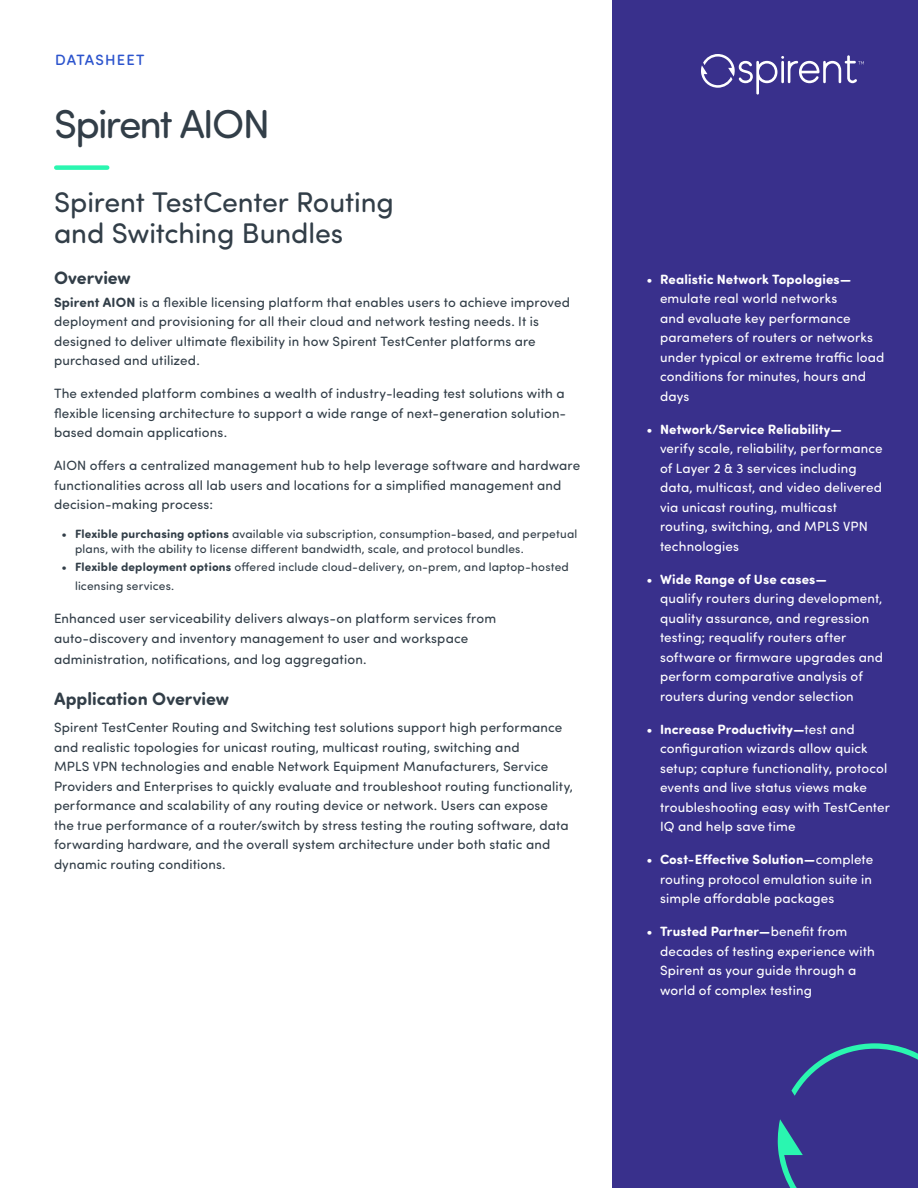
<style>
.page{position:relative;width:918px;height:1188px;background:#fff}
.page>*{position:absolute;margin:0;border:0;box-sizing:border-box;transform-origin:0 0}
.Cover-Title-Blue{font:40.5px "Sofia Pro Soft";letter-spacing:-.045em;color:#323e48}
.Cover-Subtitle{font:28.5px/31.5px "Sofia Pro Soft";letter-spacing:-.005em;color:#323e48}
.DS_Heading_2{font:700 18px "Sofia Pro Soft";color:#323e48}
.t1{font:500 15px "Sofia Pro Soft";letter-spacing:.075em;color:#2c54cd}
.Body_Text{font:13.5px/19.5px "Sofia Pro Soft";letter-spacing:.01em;color:#323e48}
.t2{font:13.5px/19.5px "Sofia Pro Soft";letter-spacing:.01em;color:#fff}
.t3{font:12px/15px "Sofia Pro Soft";letter-spacing:.015em;color:#323e48}
.s1{font-weight:700}
</style>
<div class="page">
<div style="left:612px;top:0;width:306px;height:1188px;background:#39308c"></div>
<svg style="left:778px;top:1043px;width:140px;height:145px"></svg>
<svg style="left:701px;top:54px;width:163px;height:41px"></svg>
<svg style="left:56px;top:165px;width:54px;height:5px"></svg>
<p class="t1" style="left:55px;top:49px;width:91px">DATASHEET</p>
<p class="Cover-Title-Blue" style="left:54px;top:97px;width:218px">Spirent AION</p>
<p class="Cover-Subtitle" style="left:54px;top:185px;width:341px">Spirent TestCenter Routing and Switching Bundles</p>
<p class="DS_Heading_2" style="left:54px;top:265px;width:78px">Overview</p>
<p class="Body_Text" style="left:54px;top:292px;width:518px"><span class="s1">Spirent AION</span> is a flexible licensing platform that enables users to achieve improved deployment and provisioning for all their cloud and network testing needs. It is designed to deliver ultimate flexibility in how Spirent TestCenter platforms are purchased and utilized.</p>
<p class="Body_Text" style="left:54px;top:383px;width:514px">The extended platform combines a wealth of industry-leading test solutions with a flexible licensing architecture to support a wide range of next-generation solution&shy;based domain applications.</p>
<p class="Body_Text" style="left:54px;top:455px;width:528px">AION offers a centralized management hub to help leverage software and hardware functionalities across all lab users and locations for a simplified management and decision-making process:</p>
<p class="t3" style="left:75px;top:526px;width:504px;text-indent:-14px">• <span class="s1">Flexible purchasing options</span> available via subscription, consumption-based, and perpetual plans, with the ability to license different bandwidth, scale, and protocol bundles.</p>
<p class="t3" style="left:75px;top:556px;width:495px;line-height:19.5px;text-indent:-14px">• <span class="s1">Flexible deployment options</span> offered include cloud-delivery, on-prem, and laptop-hosted licensing services.</p>
<p class="Body_Text" style="left:54px;top:608px;width:444px">Enhanced user serviceability delivers always-on platform services from auto-discovery and inventory management to user and workspace</p>
<p class="Body_Text" style="left:54px;top:649px;width:314px">administration, notifications, and log aggregation.</p>
<p class="DS_Heading_2" style="left:54px;top:686px;width:177px">Application Overview</p>
<p class="Body_Text" style="left:54px;top:717px;width:521px">Spirent TestCenter Routing and Switching test solutions support high performance and realistic topologies for unicast routing, multicast routing, switching and<br>MPLS VPN technologies and enable Network Equipment Manufacturers, Service Providers and Enterprises to quickly evaluate and troubleshoot routing functionality, performance and scalability of any routing device or network. Users can expose<br>the true performance of a router/switch by stress testing the routing software, data forwarding hardware, and the overall system architecture under both static and dynamic routing conditions.</p>
<p class="t2" style="left:660px;top:268px;width:226px;text-indent:-14px">• <span class="s1">Realistic Network Topologies— </span>emulate real world networks<br>and evaluate key performance parameters of routers or networks under typical or extreme traffic load conditions for minutes, hours and days</p>
<p class="t2" style="left:660px;top:418px;width:224px;text-indent:-14px">• <span class="s1">Network/Service Reliability—<br></span>verify scale, reliability, performance of Layer 2 &amp; 3 services including data, multicast, and video delivered via unicast routing, multicast routing, switching, and MPLS VPN technologies</p>
<p class="t2" style="left:660px;top:568px;width:225px;text-indent:-14px">• <span class="s1">Wide Range of Use cases—<br></span>qualify routers during development, quality assurance, and regression testing; requalify routers after software or firmware upgrades and perform comparative analysis of routers during vendor selection</p>
<p class="t2" style="left:660px;top:718px;width:232px;text-indent:-14px">• <span class="s1">Increase Productivity—</span>test and configuration wizards allow quick setup; capture functionality, protocol events and live status views make troubleshooting easy with TestCenter IQ and help save time</p>
<p class="t2" style="left:660px;top:849px;width:215px;text-align:justify;text-indent:-14px">• <span class="s1">Cost-Effective Solution—</span>complete routing protocol emulation suite in simple affordable packages</p>
<p class="t2" style="left:660px;top:921px;width:217px;text-indent:-13px">• <span class="s1">Trusted Partner—</span>benefit from decades of testing experience with<br>Spirent as your guide through a world of complex testing</p>
</div>
